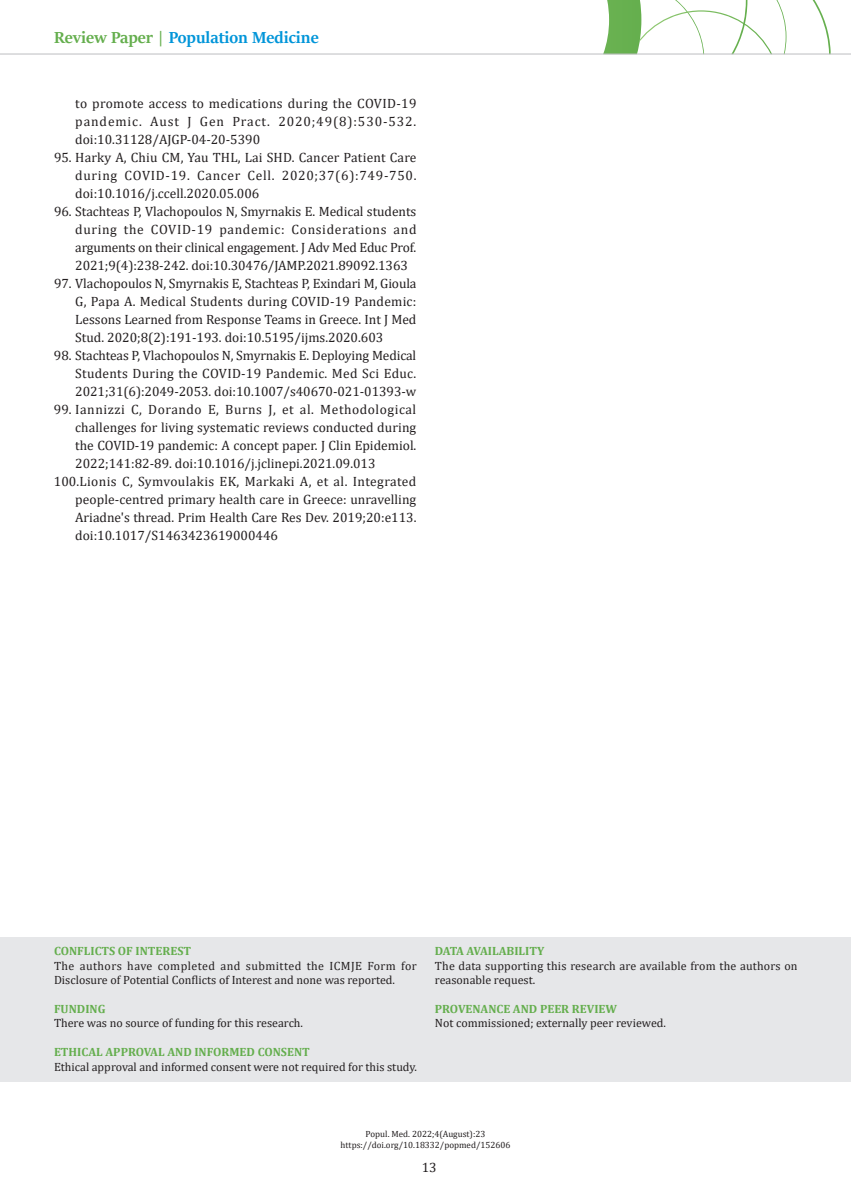
<style>
.page{position:relative;width:851px;height:1191px;background:#fff}
.page>*{position:absolute;margin:0;border:0;box-sizing:border-box;transform-origin:0 0}
.t1{font:700 18px "Sitka Banner";color:#0095d9}
.t2{font:13.5px/18px "Cambria";color:#231f20;text-align:justify}
.t3{font:13.5px "Cambria";letter-spacing:.03em;color:#231f20}
.t4{font:13.5px "Cambria";letter-spacing:.04em;color:#231f20}
.t5{font:12px/14.4px "Cambria";color:#231f20}
.t6{font:700 12px "Cambria";color:#64ae4d}
.t7{font:9px/10.8px "Cambria";color:#231f20;text-align:center}
.s1{color:#64ae4d}
</style>
<div class="page">
<svg style="left:536px;top:0;width:294px;height:54px"></svg>
<hr style="left:0;top:54px;width:850px;height:1px;background:#bcbdc0">
<div style="left:0;top:937px;width:850px;height:144px;background:#e6e7e9"></div>
<h1 class="t1" style="left:54px;top:25px;width:266px"><span class="s1">Review Paper |</span> Population Medicine</h1>
<p class="t2" style="left:75px;top:94px;width:342px">to promote access to medications during the COVID-19 pandemic. Aust J Gen Pract. 2020;49(8):530-532. doi:10.31128/AJGP-04-20-5390</p>
<p class="t2" style="left:75px;top:148px;width:343px;text-indent:-21px">95. Harky A, Chiu CM, Yau THL, Lai SHD. Cancer Patient Care during COVID-19. Cancer Cell. 2020;37(6):749-750. doi:10.1016/j.ccell.2020.05.006</p>
<p class="t2" style="left:75px;top:202px;width:342px;text-indent:-21px">96. Stachteas P, Vlachopoulos N, Smyrnakis E. Medical students during the COVID-19 pandemic: Considerations and arguments on their clinical engagement. J Adv Med Educ Prof.<br>2021;9(4):238-242. doi:10.30476/JAMP.2021.89092.1363</p>
<p class="t2" style="left:75px;top:274px;width:343px;text-indent:-21px">97. Vlachopoulos N, Smyrnakis E, Stachteas P, Exindari M, Gioula G, Papa A. Medical Students during COVID-19 Pandemic:<br>Lessons Learned from Response Teams in Greece. Int J Med Stud. 2020;8(2):191-193. doi:10.5195/ijms.2020.603</p>
<p class="t2" style="left:75px;top:346px;width:342px;text-indent:-21px">98. Stachteas P, Vlachopoulos N, Smyrnakis E. Deploying Medical Students During the COVID-19 Pandemic. Med Sci Educ.<br>2021;31(6):2049-2053. doi:10.1007/s40670-021-01393-w</p>
<p class="t4" style="left:54px;top:401px;width:364px">99. Iannizzi C, Dorando E, Burns J, et al. Methodological</p>
<p class="t2" style="left:75px;top:418px;width:342px">challenges for living systematic reviews conducted during</p>
<p class="t2" style="left:75px;top:436px;width:342px">the COVID-19 pandemic: A concept paper. J Clin Epidemiol.</p>
<p class="t2" style="left:75px;top:454px;width:302px">2022;141:82-89. doi:10.1016/j.jclinepi.2021.09.013</p>
<p class="t3" style="left:54px;top:473px;width:364px">100.Lionis C, Symvoulakis EK, Markaki A, et al. Integrated</p>
<p class="t2" style="left:75px;top:490px;width:342px">people-centred primary health care in Greece: unravelling</p>
<p class="t2" style="left:75px;top:508px;width:342px">Ariadne's thread. Prim Health Care Res Dev. 2019;20:e113.</p>
<p class="t2" style="left:75px;top:526px;width:204px">doi:10.1017/S1463423619000446</p>
<p class="t6" style="left:54px;top:943px;width:138px">CONFLICTS OF INTEREST</p>
<p class="t5" style="left:54px;top:958px;width:364px">The authors have completed and submitted the ICMJE Form for<br>Disclosure of Potential Conflicts of Interest and none was reported.</p>
<p class="t6" style="left:54px;top:1000px;width:53px">FUNDING</p>
<p class="t5" style="left:54px;top:1016px;width:250px">There was no source of funding for this research.</p>
<p class="t6" style="left:54px;top:1043px;width:257px">ETHICAL APPROVAL AND INFORMED CONSENT</p>
<p class="t5" style="left:54px;top:1059px;width:364px">Ethical approval and informed consent were not required for this study.</p>
<p class="t6" style="left:435px;top:943px;width:111px">DATA AVAILABILITY</p>
<p class="t5" style="left:435px;top:958px;width:364px">The data supporting this research are available from the authors on reasonable request.</p>
<p class="t6" style="left:435px;top:1000px;width:184px">PROVENANCE AND PEER REVIEW</p>
<p class="t5" style="left:435px;top:1016px;width:232px">Not commissioned; externally peer reviewed.</p>
<p class="t7" style="left:340px;top:1128px;width:171px">Popul. Med. 2022;4(August):23 https://doi.org/10.18332/popmed/152606</p>
<p class="t2" style="left:421px;top:1158px;width:16px">13</p>
</div>
